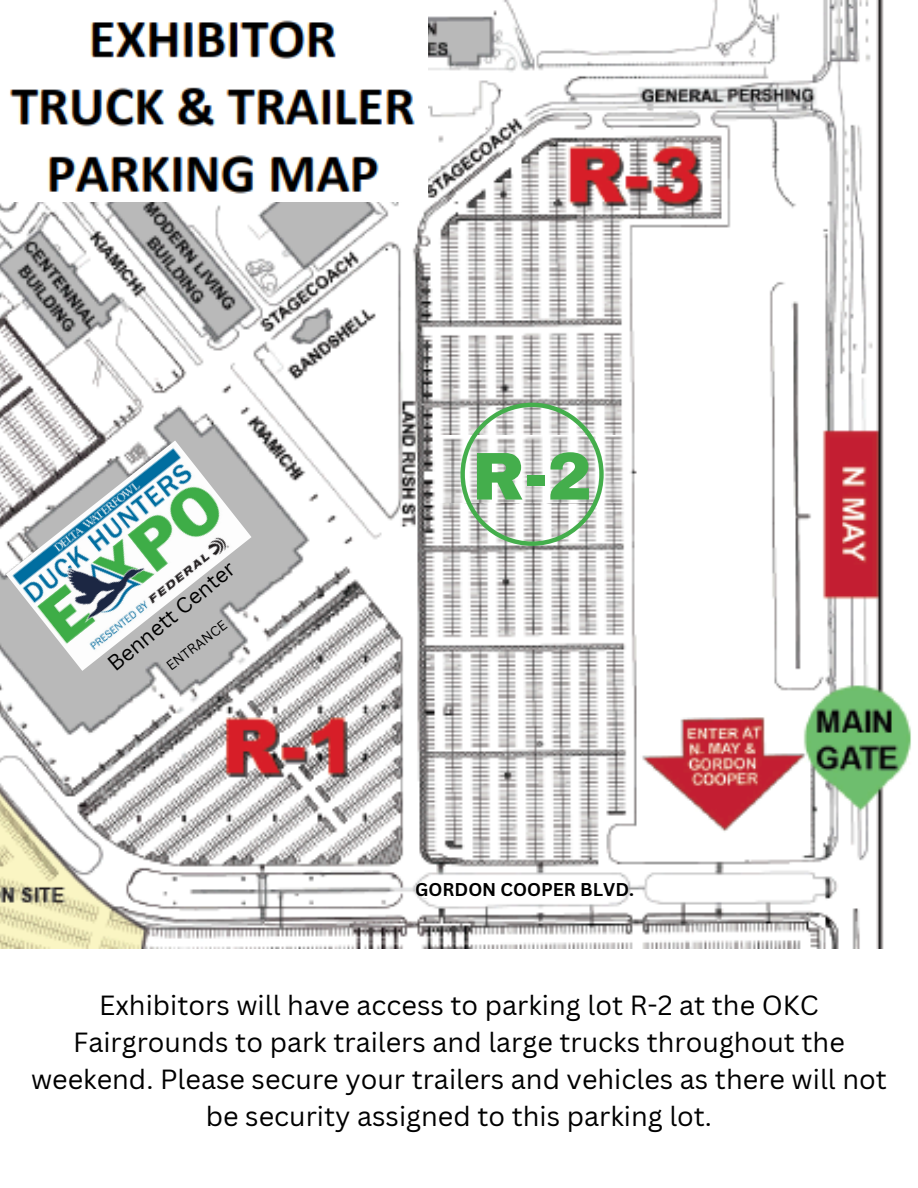
<style>
.page{position:relative;width:918px;height:1188px;background:#fff}
.page>*{position:absolute;margin:0;border:0;box-sizing:border-box;transform-origin:0 0}
.t1{font:900 67.65px "Archivo";color:#44ae4c}
.t2{font:27px/37.2px "Canva Sans";color:#000;text-align:center}
.t3{font:21.3px "Canva Sans";color:#000}
.t4{font:700 18px "Canva Sans";color:#000}
.t5{font:13.5px "Canva Sans";color:#000}
</style>
<div class="page">
<img style="left:0;top:0;width:911px;height:948px">
<img style="left:6px;top:440px;width:246px;height:231px">
<img style="left:438px;top:436px;width:188px;height:66px">
<svg style="left:460px;top:403px;width:144px;height:143px"></svg>
<img style="left:0;top:0;width:428px;height:201px">
<svg style="left:418px;top:876px;width:207px;height:27px"></svg>
<p class="t3" style="left:101px;top:655px;width:159px;rotate:-40deg">Bennett Center</p>
<p class="t5" style="left:162px;top:660px;width:74px;rotate:-38deg">ENTRANCE</p>
<p class="t1" style="left:472px;top:440px;width:122px">R-2</p>
<h1 class="t4" style="left:415px;top:877px;width:220px">GORDON COOPER BLVD.</h1>
<h3 class="t2" style="left:31px;top:986px;width:857px">Exhibitors will have access to parking lot R-2 at the OKC Fairgrounds to park trailers and large trucks throughout the weekend. Please secure your trailers and vehicles as there will not be security assigned to this parking lot.</h3>
</div>
